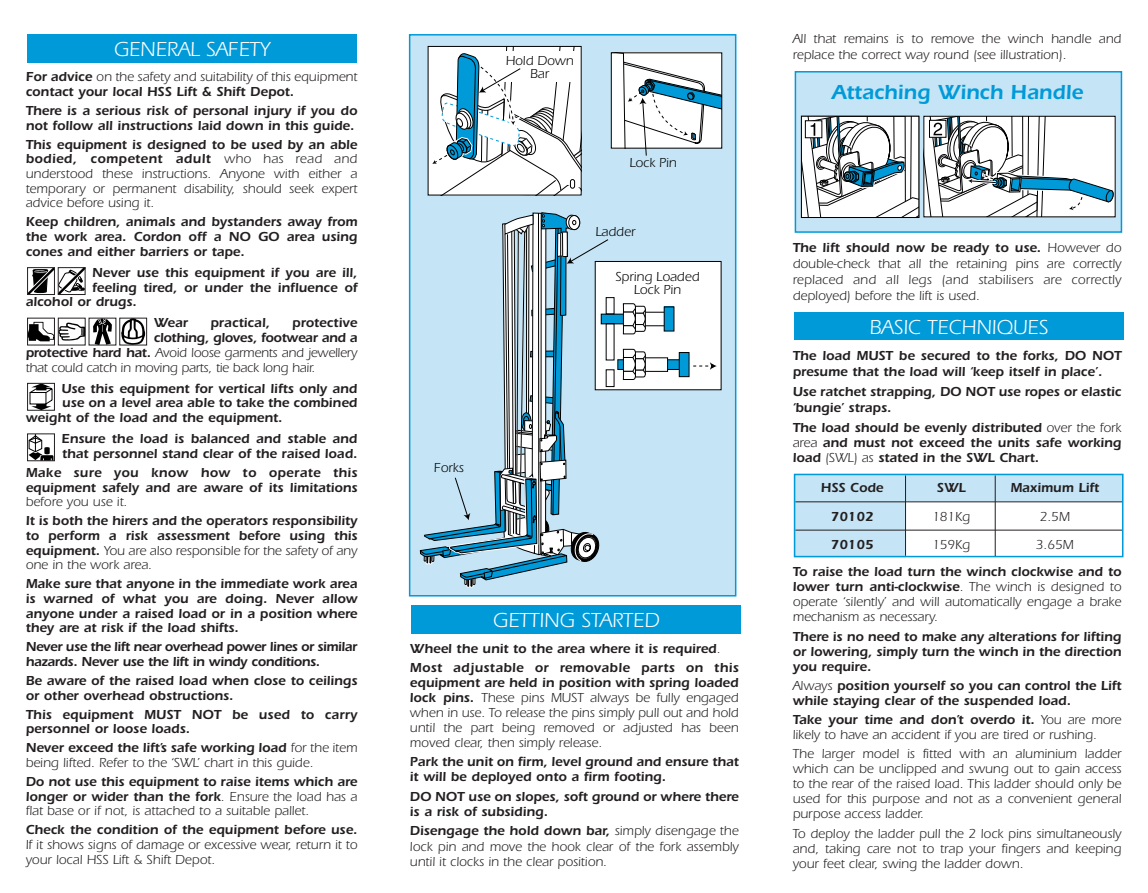
<style>
.page{position:relative;width:1148px;height:893px;background:#fff}
.page>*{position:absolute;margin:0;border:0;box-sizing:border-box;transform-origin:0 0}
.t1{font:21px "Itc Eras";color:#fff}
.t2{font:600 21px "Itc Eras";color:#009ad9}
.t3{font:600 13.5px/14.7px "Itc Eras";color:#231f20}
.t4{font:13.5px/15px "Itc Eras";color:#231f20;text-align:justify}
.t5{font:600 13.5px/14.7px "Itc Eras";letter-spacing:-.025em;color:#231f20}
.t6{font:13.5px/13.5px "Itc Eras";color:#000;text-align:center}
.t7{font:600 13.5px "Itc Eras";letter-spacing:-.02em;color:#231f20}
.s1{font-weight:400}
.s2{font-weight:600}
</style>
<div class="page">
<svg style="left:29px;top:435px;width:24px;height:24px"></svg>
<div style="left:27px;top:433px;width:28px;height:28px;border:1px solid #231f20"></div>
<svg style="left:29px;top:385px;width:24px;height:23px"></svg>
<div style="left:27px;top:383px;width:28px;height:27px;border:1px solid #231f20"></div>
<svg style="left:121px;top:320px;width:24px;height:23px"></svg>
<div style="left:119px;top:318px;width:28px;height:27px;border:1px solid #231f20"></div>
<svg style="left:93px;top:320px;width:19px;height:23px"></svg>
<div style="left:28px;top:318px;width:26px;height:27px;background:linear-gradient(to right,#fff,#fff)"></div>
<svg style="left:29px;top:322px;width:56px;height:19px"></svg>
<div style="left:27px;top:318px;width:28px;height:27px;border:1px solid #231f20"></div>
<div style="left:58px;top:267px;width:27px;height:28px;border:1px solid #231f20"></div>
<svg style="left:29px;top:267px;width:56px;height:27px"></svg>
<div style="left:27px;top:267px;width:28px;height:28px;border:1px solid #231f20"></div>
<div style="left:27px;top:34px;width:330px;height:28px;background:#009ad9"></div>
<div style="left:411px;top:605px;width:330px;height:28px;background:#009ad9"></div>
<div style="left:794px;top:312px;width:329px;height:28px;background:#009ad9"></div>
<div style="left:409px;top:35px;width:326px;height:560px;background:#c5e4f5"></div>
<svg style="left:419px;top:46px;width:303px;height:551px"></svg>
<div style="left:409px;top:34px;width:327px;height:562px;border:2px solid #009ad9"></div>
<div style="left:795px;top:72px;width:326px;height:160px;background:#c5e4f5"></div>
<svg style="left:801px;top:115px;width:314px;height:102px;background:#c4cdd1"></svg>
<div style="left:794px;top:71px;width:328px;height:162px;border:2px solid #009ad9"></div>
<svg style="left:797px;top:476px;width:323px;height:78px"></svg>
<hr style="left:795px;top:501px;width:327px;height:1px;background:#231f20">
<hr style="left:795px;top:529px;width:327px;height:1px;background:#231f20">
<div style="left:794px;top:473px;width:329px;height:84px;border:2px solid #009ad9"></div>
<hr style="left:905px;top:475px;width:1px;height:80px;background:#231f20">
<hr style="left:994px;top:475px;width:1px;height:81px;background:#231f20">
<h1 class="t1" style="left:114px;top:42px;width:158px">GENERAL SAFETY</h1>
<p class="t3" style="left:26px;top:71px;width:333px">For advice <span class="s1">on the safety and suitability of this equipment </span>contact your local HSS Lift &amp; Shift Depot.</p>
<p class="t3" style="left:26px;top:105px;width:333px">There is a serious risk of personal injury if you do not follow all instructions laid down in this guide.</p>
<p class="t4" style="left:26px;top:138px;width:333px"><span class="s2">This equipment is designed to be used by an able bodied, competent adult</span> who has read and understood these instructions. Anyone with either a temporary or permanent disability, should seek expert advice before using it.</p>
<p class="t3" style="left:26px;top:216px;width:333px;text-align:justify">Keep children, animals and bystanders away from the work area. Cordon off a NO GO area using cones and either barriers or tape.</p>
<p class="t3" style="left:92px;top:266px;width:267px">Never use this equipment if you are ill,</p>
<p class="t3" style="left:92px;top:281px;width:267px">feeling tired, or under the influence of</p>
<p class="t3" style="left:26px;top:296px;width:113px">alcohol or drugs.</p>
<p class="t3" style="left:154px;top:317px;width:36px">Wear</p>
<p class="t3" style="left:210px;top:317px;width:61px">practical,</p>
<p class="t3" style="left:292px;top:317px;width:67px">protective</p>
<p class="t7" style="left:154px;top:333px;width:205px">clothing, gloves, footwear and a</p>
<p class="t4" style="left:26px;top:346px;width:333px"><span class="s2">protective hard hat.</span> Avoid loose garments and jewellery</p>
<p class="t4" style="left:26px;top:361px;width:291px">that could catch in moving parts, tie back long hair.</p>
<p class="t3" style="left:61px;top:382px;width:297px">Use this equipment for vertical lifts only and</p>
<p class="t3" style="left:62px;top:397px;width:297px">use on a level area able to take the combined</p>
<p class="t3" style="left:26px;top:411px;width:258px">weight of the load and the equipment.</p>
<p class="t3" style="left:61px;top:433px;width:297px">Ensure the load is balanced and stable and that personnel stand clear of the raised load.</p>
<p class="t3" style="left:26px;top:466px;width:333px">Make sure you know how to operate this equipment safely and are aware of its limitations</p>
<p class="t4" style="left:26px;top:495px;width:103px">before you use it.</p>
<p class="t3" style="left:26px;top:515px;width:333px;text-align:justify">It is both the hirers and the operators responsibility to perform a risk assessment before using this equipment. <span class="s1">You are also responsible for the safety of any one in the work area.</span></p>
<p class="t3" style="left:26px;top:578px;width:333px;text-align:justify">Make sure that anyone in the immediate work area is warned of what you are doing. Never allow anyone under a raised load or in a position where they are at risk if the load shifts.</p>
<p class="t5" style="left:26px;top:641px;width:333px">Never use the lift near overhead power lines or similar hazards. Never use the lift in windy conditions.</p>
<p class="t3" style="left:26px;top:674px;width:333px">Be aware of the raised load when close to ceilings or other overhead obstructions.</p>
<p class="t3" style="left:26px;top:708px;width:333px">This equipment MUST NOT be used to carry personnel or loose loads.</p>
<p class="t4" style="left:26px;top:742px;width:333px"><span class="s2">Never exceed the lift’s safe working load</span> for the item being lifted. Refer to the ‘SWL’ chart in this guide.</p>
<p class="t3" style="left:26px;top:775px;width:333px;text-align:justify">Do not use this equipment to raise items which are longer or wider than the fork<span class="s1">. Ensure the load has a flat base or if not, is attached to a suitable pallet.</span></p>
<p class="t3" style="left:26px;top:824px;width:333px">Check the condition of the equipment before use.</p>
<p class="t4" style="left:26px;top:838px;width:333px">If it shows signs of damage or excessive wear, return it to your local HSS Lift &amp; Shift Depot.</p>
<p class="t6" style="left:505px;top:55px;width:70px">Hold Down<br>Bar</p>
<p class="t6" style="left:629px;top:157px;width:49px">Lock Pin</p>
<p class="t6" style="left:595px;top:226px;width:42px">Ladder</p>
<p class="t6" style="left:615px;top:271px;width:86px">Spring Loaded<br>Lock Pin</p>
<p class="t6" style="left:434px;top:461px;width:32px">Forks</p>
<h1 class="t1" style="left:493px;top:613px;width:168px">GETTING STARTED</h1>
<p class="t3" style="left:410px;top:640px;width:330px;line-height:19.2px">Wheel the unit to the area where it is required<span class="s1">.<br></span>Most adjustable or removable parts on this</p>
<p class="t4" style="left:410px;top:676px;width:330px"><span class="s2">equipment are held in position with spring loaded lock pins.</span> These pins MUST always be fully engaged when in use. To release the pins simply pull out and hold until the part being removed or adjusted has been moved clear, then simply release.</p>
<p class="t3" style="left:410px;top:755px;width:330px">Park the unit on firm, level ground and ensure that it will be deployed onto a firm footing.</p>
<p class="t3" style="left:410px;top:790px;width:330px">DO NOT use on slopes, soft ground or where there is a risk of subsiding.</p>
<p class="t4" style="left:410px;top:824px;width:330px;line-height:15.8px"><span class="s2">Disengage the hold down bar,</span> simply disengage the lock pin and move the hook clear of the fork assembly until it clocks in the clear position.</p>
<p class="t4" style="left:792px;top:32px;width:330px;line-height:15.8px">All that remains is to remove the winch handle and replace the correct way round (see illustration).</p>
<h1 class="t2" style="left:831px;top:85px;width:253px">Attaching Winch Handle</h1>
<p class="t4" style="left:792px;top:241px;width:330px;line-height:15.8px"><span class="s2">The lift should now be ready to use.</span> However do double-check that all the retaining pins are correctly replaced and all legs (and stabilisers are correctly deployed) before the lift is used.</p>
<h1 class="t1" style="left:869px;top:320px;width:180px">BASIC TECHNIQUES</h1>
<p class="t3" style="left:792px;top:349px;width:330px;line-height:15.8px">The load MUST be secured to the forks, DO NOT presume that the load will ‘keep itself in place’.</p>
<p class="t3" style="left:792px;top:385px;width:330px;line-height:15.8px">Use ratchet strapping, DO NOT use ropes or elastic ‘bungie’ straps.</p>
<p class="t3" style="left:792px;top:421px;width:330px;text-align:justify">The load should be evenly distributed <span class="s1">over the fork area</span> and must not exceed the units safe working load <span class="s1">(SWL) as</span> stated in the SWL Chart.</p>
<p class="t3" style="left:821px;top:482px;width:64px">HSS Code</p>
<p class="t3" style="left:937px;top:482px;width:30px">SWL</p>
<p class="t3" style="left:1010px;top:482px;width:90px">Maximum Lift</p>
<p class="t3" style="left:830px;top:510px;width:44px">70102</p>
<p class="t4" style="left:932px;top:510px;width:39px">181Kg</p>
<p class="t4" style="left:1039px;top:510px;width:32px">2.5M</p>
<p class="t3" style="left:830px;top:538px;width:44px">70105</p>
<p class="t4" style="left:932px;top:538px;width:39px">159Kg</p>
<p class="t4" style="left:1035px;top:538px;width:39px">3.65M</p>
<p class="t4" style="left:792px;top:565px;width:330px"><span class="s2">To raise the load turn the winch clockwise and to lower turn anti-clockwise</span>. The winch is designed to operate ‘silently’ and will automatically engage a brake mechanism as necessary.</p>
<p class="t3" style="left:792px;top:630px;width:330px;text-align:justify">There is no need to make any alterations for lifting or lowering, simply turn the winch in the direction you require.</p>
<p class="t3" style="left:792px;top:679px;width:330px"><span class="s1">Always</span> position yourself so you can control the Lift while staying clear of the suspended load.</p>
<p class="t4" style="left:792px;top:713px;width:330px"><span class="s2">Take your time and don’t overdo it.</span> You are more likely to have an accident if you are tired or rushing.</p>
<p class="t4" style="left:792px;top:747px;width:330px">The larger model is fitted with an aluminium ladder which can be unclipped and swung out to gain access to the rear of the raised load. This ladder should only be used for this purpose and not as a convenient general purpose access ladder.</p>
<p class="t4" style="left:792px;top:827px;width:330px">To deploy the ladder pull the 2 lock pins simultaneously and, taking care not to trap your fingers and keeping your feet clear, swing the ladder down.</p>
</div>
